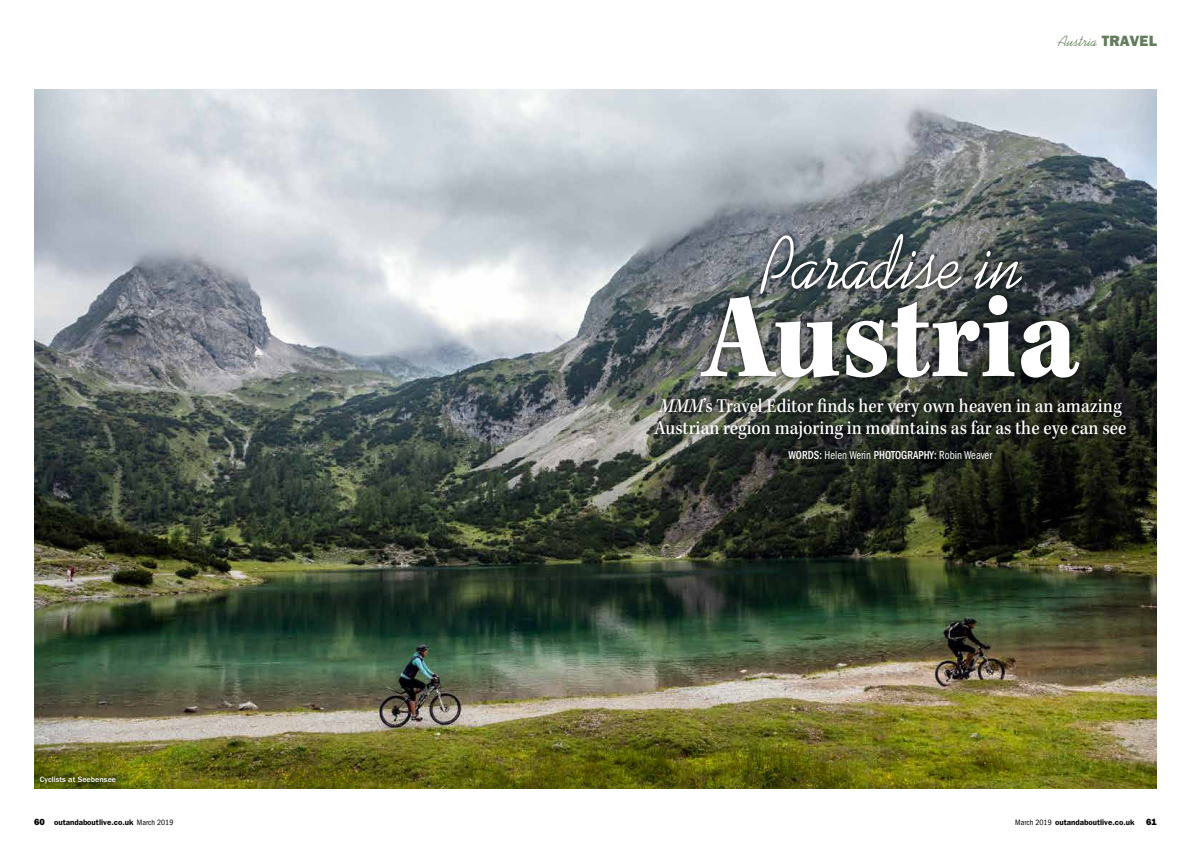
<style>
.page{position:relative;width:1191px;height:842px;background:#fff}
.page>*{position:absolute;margin:0;border:0;box-sizing:border-box;transform-origin:0 0}
.t1{font:900 125px "Kepler Std";letter-spacing:-.005em;color:#fff;scale:.9 1}
.t2{font:76px "Kaufmann Std";color:#fff;scale:.9 1}
.t3{font:500 20px/22px "Kepler Std";color:#fff;scale:.9 1}
.t4{font:15px "Kaufmann Std";color:#627c5c}
.t5{font:condensed 12px "ITC Franklin Gothic Std";color:#fff;scale:.9 1}
.t6{font:9px "ITC Franklin Gothic Std Hvy";color:#000}
.t7{font:600 8px "ITC Franklin Gothic Std";color:#000}
.t8{font:500 8px "ITC Franklin Gothic Std";letter-spacing:.01em;color:#fff}
.s1{font-family:"ITC Franklin Gothic Std Hvy";font-weight:400;font-size:9px}
.s2{font-weight:400;font-stretch:condensed}
.s3{font-family:"ITC Franklin Gothic Std Hvy"}
.s4{font-style:italic}
.s5{font-weight:500}
</style>
<div class="page">
<img style="left:34px;top:89px;width:1123px;height:699px">
<div style="left:754px;top:228px;width:273px;height:71px;background:#000;opacity:.75"></div>
<div style="left:649px;top:289px;width:482px;height:176px;background:#000;opacity:.75"></div>
<svg style="left:34px;top:771px;width:88px;height:18px;background:#505907"></svg>
<p class="t8" style="left:40px;top:775px;width:78px">Cyclists at Seebensee</p>
<p class="t7" style="left:34px;top:818px;width:141px"><span class="s1">60</span> outandaboutlive.co.uk <span class="s2">March 2019</span></p>
<p class="t4" style="left:1058px;top:32px;width:100px">Austria <span class="s3">TRAVEL</span></p>
<h2 class="t2" style="left:764px;top:220px;width:288px">Paradise in</h2>
<h1 class="t1" style="left:703px;top:266px;width:418px">Austria</h1>
<p class="t3" style="left:654px;top:395px;width:525px"><span class="s4">MMM</span>’s Travel Editor finds her very own heaven in an amazing<br>Austrian region majoring in mountains as far as the eye can see</p>
<p class="t5" style="left:788px;top:449px;width:228px"><span class="s5">WORDS:</span> Helen Werin <span class="s5">PHOTOGRAPHY:</span> Robin Weaver</p>
<p class="t7" style="left:1015px;top:818px;width:121px"><span class="s2">March 2019</span> outandaboutlive.co.uk</p>
<p class="t6" style="left:1146px;top:817px;width:12px">61</p>
</div>
